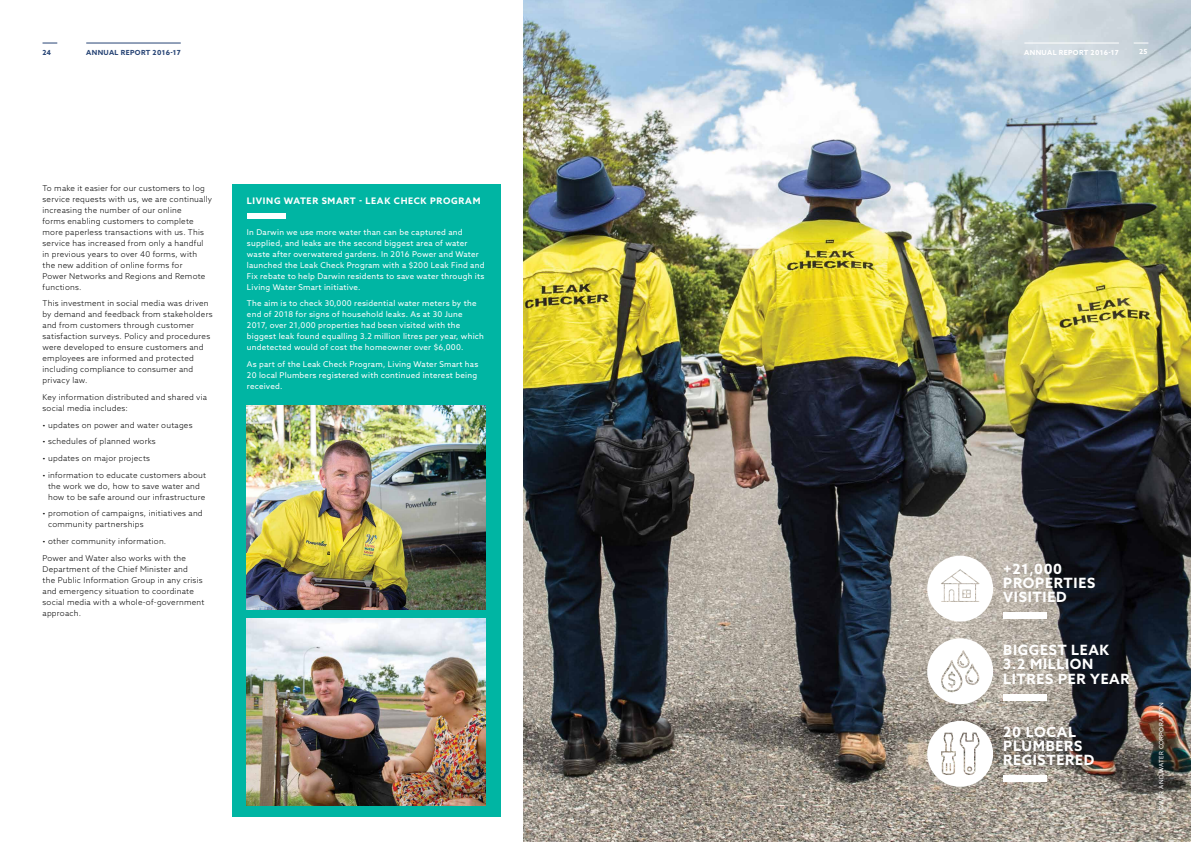
<style>
.page{position:relative;width:1191px;height:842px;background:#fff}
.page>*{position:absolute;margin:0;border:0;box-sizing:border-box;transform-origin:0 0}
.t1{font:700 14.2px/14.2px "Azo Sans";letter-spacing:.05em;color:#fff}
.t2{font:700 9px "Azo Sans";letter-spacing:.075em;color:#fff}
.t3{font:300 8px/11px "Azo Sans";letter-spacing:.03em;color:#000}
.t4{font:8px/11px "Azo Sans";letter-spacing:.03em;color:#fff}
.t5{font:700 7px "Azo Sans";letter-spacing:.05em;color:#fff}
.t6{font:700 7px "Azo Sans";letter-spacing:.05em;color:#274475}
.t7{font:6px "Azo Sans";letter-spacing:.05em;color:#fff}
</style>
<div class="page">
<img style="left:523px;top:0;width:668px;height:842px">
<svg style="left:1133px;top:43px;width:15px;height:1px"></svg>
<hr style="left:1024px;top:43px;width:95px;height:1px;background:#fff">
<svg style="left:43px;top:43px;width:14px;height:1px"></svg>
<hr style="left:86px;top:43px;width:95px;height:1px;background:#274475">
<div style="left:232px;top:184px;width:268px;height:633px;background:#00b5a3"></div>
<div style="left:247px;top:214px;width:38px;height:5px;background:#fff"></div>
<img style="left:247px;top:406px;width:238px;height:203px">
<img style="left:247px;top:619px;width:238px;height:186px">
<div style="left:1003px;top:613px;width:44px;height:6px;background:#fff"></div>
<div style="left:1003px;top:694px;width:44px;height:6px;background:#fff"></div>
<div style="left:1003px;top:776px;width:44px;height:6px;background:#fff"></div>
<svg style="left:927px;top:556px;width:66px;height:66px"></svg>
<svg style="left:927px;top:638px;width:66px;height:66px"></svg>
<svg style="left:927px;top:721px;width:66px;height:66px"></svg>
<p class="t6" style="left:43px;top:48px;width:10px">24</p>
<p class="t6" style="left:86px;top:48px;width:96px">ANNUAL REPORT 2016-17</p>
<p class="t3" style="left:43px;top:182px;width:171px">To make it easier for our customers to log service requests with us, we are continually increasing the number of our online<br>forms enabling customers to complete more paperless transactions with us. This service has increased from only a handful in previous years to over 40 forms, with<br>the new addition of online forms for<br>Power Networks and Regions and Remote functions.</p>
<p class="t3" style="left:43px;top:298px;width:172px">This investment in social media was driven by demand and feedback from stakeholders and from customers through customer satisfaction surveys. Policy and procedures were developed to ensure customers and employees are informed and protected including compliance to consumer and privacy law.</p>
<p class="t3" style="left:43px;top:391px;width:166px">Key information distributed and shared via social media includes:</p>
<p class="t3" style="left:43px;top:419px;width:152px">• updates on power and water outages</p>
<p class="t3" style="left:43px;top:436px;width:115px">• schedules of planned works</p>
<p class="t3" style="left:43px;top:452px;width:109px">• updates on major projects</p>
<p class="t3" style="left:48px;top:469px;width:159px;text-indent:-6px">• information to educate customers about the work we do, how to save water and how to be safe around our infrastructure</p>
<p class="t3" style="left:48px;top:508px;width:156px;text-indent:-6px">• promotion of campaigns, initiatives and community partnerships</p>
<p class="t3" style="left:43px;top:533px;width:145px;line-height:16.7px">• other community information.<br>Power and Water also works with the</p>
<p class="t3" style="left:43px;top:563px;width:163px">Department of the Chief Minister and<br>the Public Information Group in any crisis and emergency situation to coordinate social media with a whole-of-government approach.</p>
<p class="t2" style="left:247px;top:195px;width:235px">LIVING WATER SMART - LEAK CHECK PROGRAM</p>
<p class="t4" style="left:247px;top:226px;width:239px">In Darwin we use more water than can be captured and supplied, and leaks are the second biggest area of water waste after overwatered gardens. In 2016 Power and Water launched the Leak Check Program with a $200 Leak Find and Fix rebate to help Darwin residents to save water through its Living Water Smart initiative.</p>
<p class="t4" style="left:247px;top:298px;width:238px">The aim is to check 30,000 residential water meters by the end of 2018 for signs of household leaks. As at 30 June 2017, over 21,000 properties had been visited with the biggest leak found equalling 3.2 million litres per year, which undetected would of cost the homeowner over $6,000.</p>
<p class="t4" style="left:247px;top:358px;width:233px">As part of the Leak Check Program, Living Water Smart has<br>20 local Plumbers registered with continued interest being received.</p>
<p class="t5" style="left:1024px;top:48px;width:96px">ANNUAL REPORT 2016-17</p>
<p class="t5" style="left:1139px;top:47px;width:10px">25</p>
<h1 class="t1" style="left:1003px;top:561px;width:93px">+21,000<br>PROPERTIES<br>VISITIED</h1>
<h1 class="t1" style="left:1003px;top:643px;width:128px">BIGGEST LEAK<br>3.2 MILLION<br>LITRES PER YEAR</h1>
<h1 class="t1" style="left:1003px;top:725px;width:92px">20 LOCAL<br>PLUMBERS<br>REGISTERED</h1>
<p class="t7" style="left:1157px;top:814px;width:113px;rotate:-90deg">POWER AND WATER CORPORATION</p>
</div>
